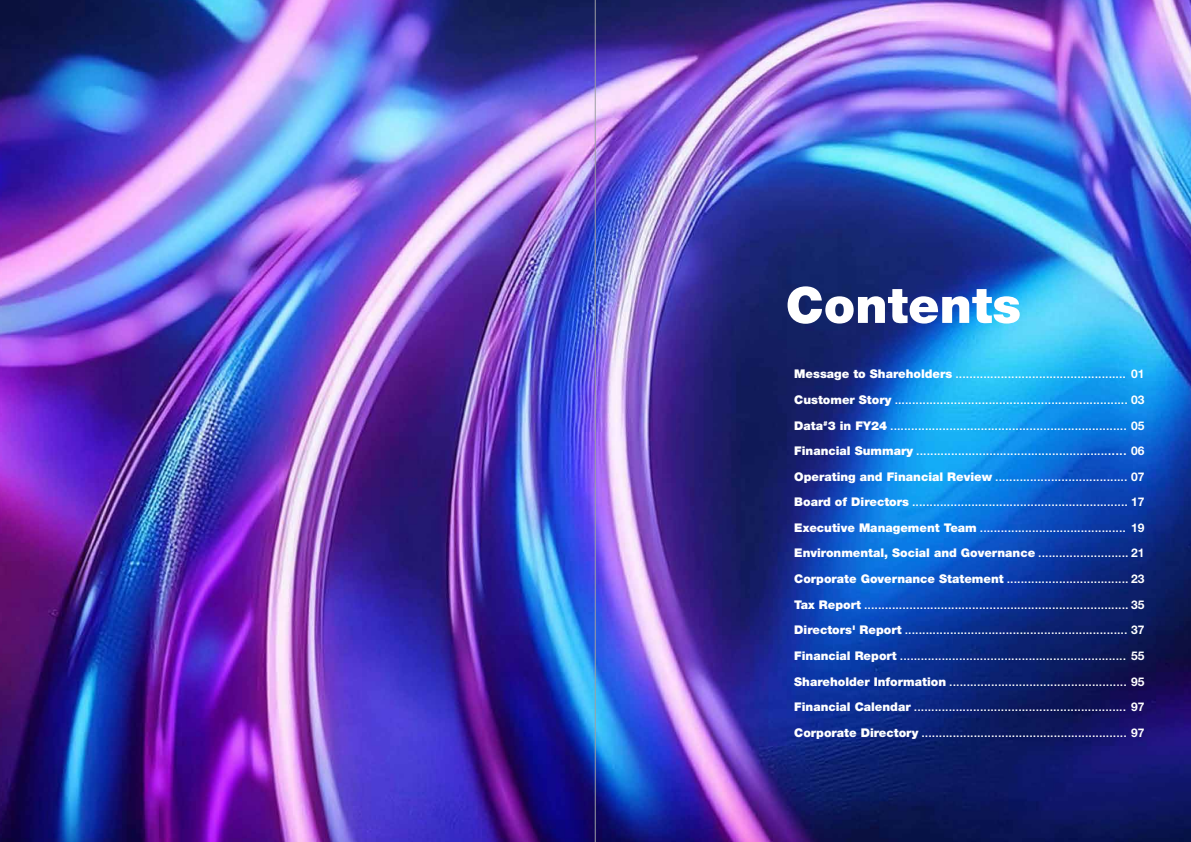
<style>
.page{position:relative;width:1191px;height:842px;background:#fff}
.page>*{position:absolute;margin:0;border:0;box-sizing:border-box;transform-origin:0 0}
.t1{font:900 50px "Helvetica Neue LT Std";color:#fff}
.Body{font:900 12px "Helvetica Neue LT Std";color:#fff}
.Body-2{font:700 12px "Helvetica Neue LT Std";color:#fff}
.Body-3{font:700 10px "Helvetica Neue LT Std";color:#fff}
.s1{font-weight:900;font-size:12px}
.s2{font-size:11px}
.s3{font-weight:700;font-size:10px}
.s4{font-weight:700}
</style>
<div class="page">
<img style="left:0;top:0;width:1191px;height:842px">
<hr style="left:595px;top:0;width:1px;height:842px;background:#9d9fa2">
<h1 class="t1" style="left:785px;top:275px;width:237px">Contents</h1>
<p class="Body-3" style="left:794px;top:369px;width:333px"><span class="s1">Message to Shareholders</span> .................................................</p>
<p class="Body-2" style="left:1131px;top:367px;width:15px">01</p>
<p class="Body-3" style="left:794px;top:394px;width:335px"><span class="s1">Customer Story</span> ...................................................................</p>
<p class="Body-2" style="left:1131px;top:392px;width:15px">03</p>
<p class="Body-3" style="left:794px;top:420px;width:334px"><span class="s1">Data</span><sup>#</sup><span class="s1">3 in FY24</span> ....................................................................</p>
<p class="Body-2" style="left:1131px;top:418px;width:15px">05</p>
<p class="Body-3" style="left:794px;top:445px;width:334px"><span class="s1">Financial Summary</span> .......................................................<span class="s2">.....</span></p>
<p class="Body-2" style="left:1131px;top:443px;width:15px">06</p>
<p class="Body-3" style="left:794px;top:471px;width:334px"><span class="s1">Operating and Financial Review</span> ......................................</p>
<p class="Body-2" style="left:1131px;top:469px;width:15px">07</p>
<p class="Body-3" style="left:794px;top:496px;width:335px"><span class="s1">Board of Directors</span> ..............................................................</p>
<p class="Body-2" style="left:1131px;top:494px;width:15px">17</p>
<p class="Body-3" style="left:794px;top:522px;width:333px"><span class="s1">Executive Management Team</span> ..........................................</p>
<p class="Body-2" style="left:1131px;top:520px;width:15px">19</p>
<p class="Body" style="left:794px;top:546px;width:352px">Environmental, Social and Governance <span class="s3">..........................</span> <span class="s4">21</span></p>
<p class="Body-3" style="left:794px;top:573px;width:335px"><span class="s1">Corporate Governance Statement</span> ...................................</p>
<p class="Body-2" style="left:1131px;top:571px;width:15px">23</p>
<p class="Body-3" style="left:794px;top:599px;width:335px"><span class="s1">Tax Report</span> ............................................................................</p>
<p class="Body-2" style="left:1131px;top:597px;width:15px">35</p>
<p class="Body-3" style="left:794px;top:625px;width:334px"><span class="s1">Directors' Report</span> ................................................................</p>
<p class="Body-2" style="left:1131px;top:623px;width:15px">37</p>
<p class="Body-3" style="left:794px;top:650px;width:333px"><span class="s1">Financial Report</span> .................................................................</p>
<p class="Body-2" style="left:1131px;top:648px;width:15px">55</p>
<p class="Body-3" style="left:794px;top:676px;width:334px"><span class="s1">Shareholder Information</span> ...................................................</p>
<p class="Body-2" style="left:1131px;top:674px;width:15px">95</p>
<p class="Body-3" style="left:794px;top:701px;width:333px"><span class="s1">Financial Calendar</span> .............................................................</p>
<p class="Body-2" style="left:1131px;top:699px;width:15px">97</p>
<p class="Body-3" style="left:794px;top:727px;width:334px"><span class="s1">Corporate Directory</span> ...........................................................</p>
<p class="Body-2" style="left:1131px;top:725px;width:15px">97</p>
</div>
